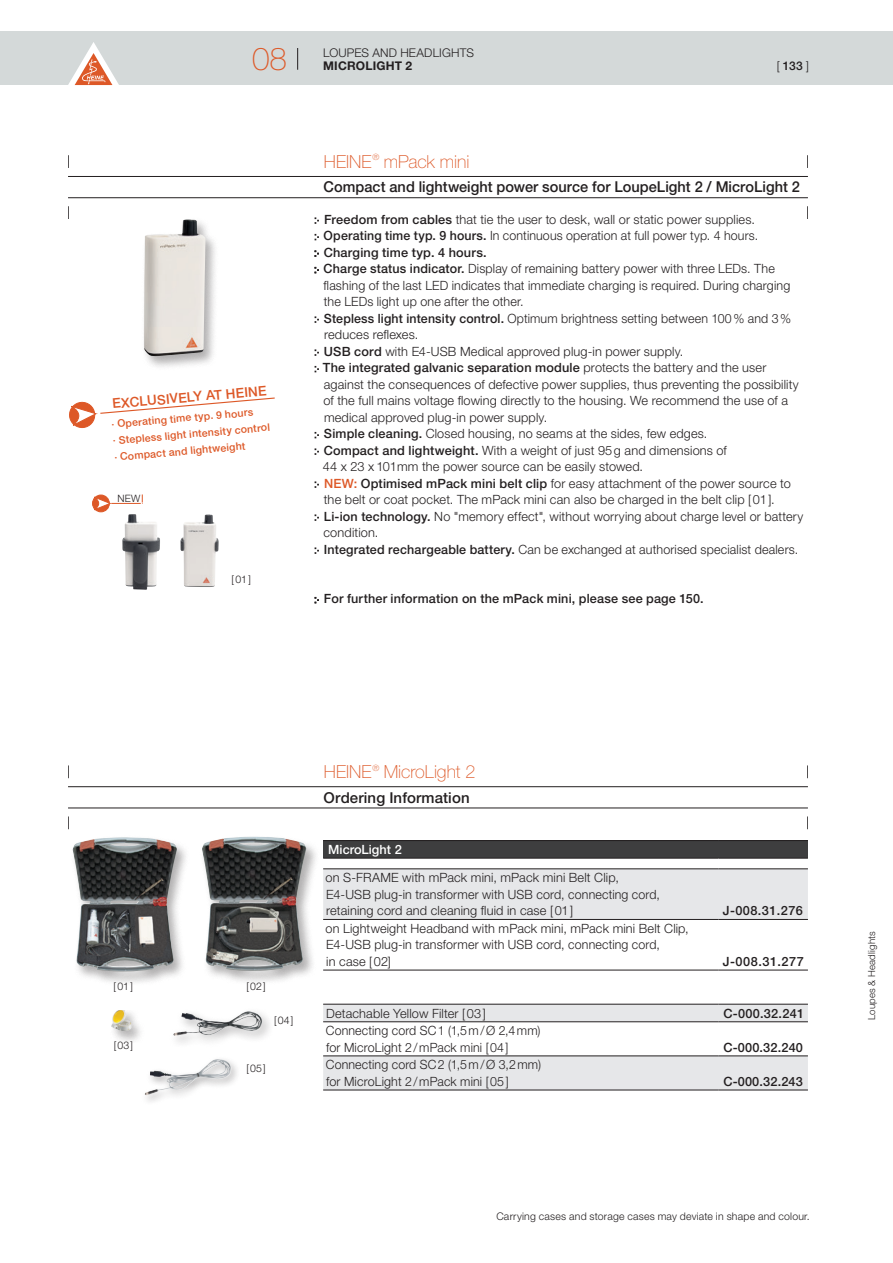
<style>
.page{position:relative;width:893px;height:1263px;background:#fff}
.page>*{position:absolute;margin:0;border:0;box-sizing:border-box;transform-origin:0 0}
.t1{font:100 31.5px "Helvetica Neue LT Std";color:#dd5827}
.t2{font:100 18px "Helvetica Neue LT Std";color:#dd5827}
.t3{font:500 15px "Helvetica Neue LT Std";letter-spacing:.005em;color:#231f20}
.t4{font:500 13.5px "Helvetica Neue LT Std";color:#dd5827}
.t5{font:300 12.75px/16.5px "Helvetica Neue LT Std";letter-spacing:.01em;color:#231f20}
.t6{font:500 12.75px "Helvetica Neue LT Std";letter-spacing:.015em;color:#231f20}
.t7{font:500 12.75px "Helvetica Neue LT Std";color:#fff}
.t8{font:300 12px "Helvetica Neue LT Std";letter-spacing:.015em;color:#231f20}
.t9{font:700 12px "Helvetica Neue LT Std";letter-spacing:.02em;color:#231f20}
.t10{font:500 12px "Helvetica Neue LT Std";color:#231f20}
.t11{font:300 10.5px "Helvetica Neue LT Std";letter-spacing:.02em;color:#231f20}
.t12{font:500 10.5px/16.5px "Helvetica Neue LT Std";color:#dd5827}
.t13{font:300 10.2px "Helvetica Neue LT Std";color:#231f20}
.t14{font:300 9.75px "Helvetica Neue LT Std";letter-spacing:.02em;color:#231f20}
.s1{font-weight:300}
.s2{font-weight:500}
.s3{font-weight:500;color:#dd5827}
</style>
<div class="page">
<div style="left:0;top:32px;width:893px;height:53px;background:#d4d9d9"></div>
<svg style="left:297px;top:48px;width:1px;height:22px"></svg>
<svg style="left:68px;top:42px;width:51px;height:43px"></svg>
<div style="left:110px;top:1010px;width:35px;height:32px;background:#231f20;opacity:.35"></div>
<img style="left:111px;top:1010px;width:21px;height:21px">
<div style="left:70px;top:835px;width:121px;height:151px;background:#231f20;opacity:.35"></div>
<img style="left:73px;top:837px;width:101px;height:134px">
<div style="left:199px;top:835px;width:121px;height:150px;background:#231f20;opacity:.35"></div>
<img style="left:202px;top:837px;width:101px;height:134px">
<div style="left:141px;top:218px;width:78px;height:153px;background:#231f20;opacity:.35"></div>
<img style="left:144px;top:219px;width:61px;height:137px">
<div style="left:168px;top:1007px;width:107px;height:42px;background:#231f20;opacity:.35"></div>
<img style="left:173px;top:1011px;width:89px;height:25px">
<div style="left:140px;top:1055px;width:101px;height:51px;background:#231f20;opacity:.35"></div>
<img style="left:145px;top:1059px;width:86px;height:36px">
<img style="left:180px;top:514px;width:39px;height:73px">
<img style="left:122px;top:514px;width:38px;height:76px">
<hr style="left:68px;top:786px;width:740px;height:1px;background:#231f20">
<hr style="left:68px;top:808px;width:740px;height:1px;background:#231f20">
<svg style="left:68px;top:765px;width:1px;height:13px"></svg>
<svg style="left:68px;top:816px;width:1px;height:13px"></svg>
<svg style="left:807px;top:765px;width:1px;height:13px"></svg>
<svg style="left:807px;top:816px;width:1px;height:13px"></svg>
<div style="left:323px;top:840px;width:485px;height:18px;background:#3e3e3f"></div>
<svg style="left:323px;top:869px;width:485px;height:152px"></svg>
<svg style="left:323px;top:1022px;width:485px;height:68px"></svg>
<hr style="left:323px;top:858px;width:396px;height:1px;background:#231f20">
<hr style="left:719px;top:858px;width:89px;height:1px;background:#231f20">
<hr style="left:323px;top:868px;width:396px;height:1px;background:#231f20">
<hr style="left:323px;top:919px;width:396px;height:1px;background:#231f20">
<hr style="left:323px;top:970px;width:396px;height:1px;background:#231f20">
<hr style="left:323px;top:1004px;width:396px;height:1px;background:#231f20">
<hr style="left:719px;top:868px;width:89px;height:1px;background:#231f20">
<hr style="left:719px;top:919px;width:89px;height:1px;background:#231f20">
<hr style="left:719px;top:970px;width:89px;height:1px;background:#231f20">
<hr style="left:719px;top:1004px;width:89px;height:1px;background:#231f20">
<hr style="left:719px;top:1021px;width:89px;height:1px;background:#231f20">
<hr style="left:719px;top:1056px;width:89px;height:1px;background:#231f20">
<hr style="left:719px;top:1090px;width:89px;height:1px;background:#231f20">
<hr style="left:323px;top:1021px;width:396px;height:1px;background:#231f20">
<hr style="left:323px;top:1056px;width:396px;height:1px;background:#231f20">
<hr style="left:323px;top:1090px;width:396px;height:1px;background:#231f20">
<hr style="left:323px;top:840px;width:396px;height:1px;background:#231f20">
<hr style="left:719px;top:840px;width:89px;height:1px;background:#231f20">
<hr style="left:68px;top:176px;width:740px;height:1px;background:#231f20">
<hr style="left:68px;top:197px;width:740px;height:1px;background:#231f20">
<svg style="left:68px;top:155px;width:1px;height:13px"></svg>
<svg style="left:68px;top:206px;width:1px;height:13px"></svg>
<svg style="left:807px;top:155px;width:1px;height:13px"></svg>
<svg style="left:807px;top:206px;width:1px;height:13px"></svg>
<svg style="left:315px;top:217px;width:4px;height:7px"></svg>
<svg style="left:315px;top:234px;width:4px;height:6px"></svg>
<svg style="left:314px;top:250px;width:5px;height:7px"></svg>
<svg style="left:314px;top:267px;width:5px;height:6px"></svg>
<svg style="left:315px;top:316px;width:4px;height:7px"></svg>
<svg style="left:315px;top:349px;width:4px;height:7px"></svg>
<svg style="left:315px;top:366px;width:4px;height:6px"></svg>
<svg style="left:315px;top:432px;width:4px;height:6px"></svg>
<svg style="left:315px;top:448px;width:4px;height:7px"></svg>
<svg style="left:315px;top:481px;width:4px;height:7px"></svg>
<svg style="left:315px;top:514px;width:4px;height:7px"></svg>
<svg style="left:315px;top:547px;width:4px;height:7px"></svg>
<svg style="left:315px;top:597px;width:4px;height:6px"></svg>
<div style="left:92px;top:495px;width:18px;height:17px;border:1px solid #dd5827;border-radius:50%"></div>
<svg style="left:94px;top:497px;width:17px;height:13px"></svg>
<hr style="left:111px;top:503px;width:30px;height:1px;background:#dd5827">
<svg style="left:69px;top:397px;width:206px;height:31px"></svg>
<h1 class="t1" style="left:252px;top:41px;width:36px">08</h1>
<p class="t4" style="left:112px;top:396px;width:156px;rotate:-5deg">EXCLUSIVELY AT HEINE</p>
<p class="t12" style="left:111px;top:416px;width:159px;rotate:-5deg">· Operating time typ. 9 hours<br>· Stepless light intensity control · Compact and lightweight</p>
<p class="t13" style="left:117px;top:492px;width:24px">NEW</p>
<p class="t11" style="left:232px;top:573px;width:21px">[01]</p>
<p class="t8" style="left:323px;top:45px;width:152px">LOUPES AND HEADLIGHTS</p>
<p class="t9" style="left:323px;top:58px;width:91px">MICROLIGHT 2</p>
<h2 class="t2" style="left:324px;top:151px;width:147px">HEINE<sup>®</sup> mPack mini</h2>
<p class="t10" style="left:777px;top:58px;width:34px"><span class="s1">[</span> 133 <span class="s1">]</span></p>
<p class="t3" style="left:324px;top:178px;width:478px">Compact and lightweight power source for LoupeLight 2 / MicroLight 2</p>
<p class="t5" style="left:323px;top:211px;width:482px"><span class="s2">Freedom from cables</span> that tie the user to desk, wall or static power supplies.<br><span class="s2">Operating time typ. 9 hours.</span> In continuous operation at full power typ. 4 hours.<br><span class="s2">Charging time typ. 4 hours.<br>Charge status indicator.</span> Display of remaining battery power with three LEDs. The flashing of the last LED indicates that immediate charging is required. During charging the LEDs light up one after the other.<br><span class="s2">Stepless light intensity control.</span> Optimum brightness setting between 100% and 3% reduces reflexes.<br><span class="s2">USB cord</span> with E4-USB Medical approved plug-in power supply.<br><span class="s2">The integrated galvanic separation module</span> protects the battery and the user against the consequences of defective power supplies, thus preventing the possibility of the full mains voltage flowing directly to the housing. We recommend the use of a medical approved plug-in power supply.<br><span class="s2">Simple cleaning.</span> Closed housing, no seams at the sides, few edges.<br><span class="s2">Compact and lightweight.</span> With a weight of just 95g and dimensions of<br>44 x 23 x 101mm the power source can be easily stowed.<br><span class="s3">NEW:</span> <span class="s2">Optimised mPack mini belt clip</span> for easy attachment of the power source to the belt or coat pocket. The mPack mini can also be charged in the belt clip [01].<br><span class="s2">Li-ion technology.</span> No "memory effect", without worrying about charge level or battery condition.<br><span class="s2">Integrated rechargeable battery.</span> Can be exchanged at authorised specialist dealers.</p>
<p class="t6" style="left:324px;top:591px;width:381px">For further information on the mPack mini, please see page 150.</p>
<p class="t11" style="left:114px;top:980px;width:21px">[01]</p>
<p class="t11" style="left:246px;top:980px;width:21px">[02]</p>
<p class="t11" style="left:114px;top:1039px;width:21px">[03]</p>
<p class="t11" style="left:246px;top:1062px;width:21px">[05]</p>
<p class="t11" style="left:274px;top:1014px;width:21px">[04]</p>
<h2 class="t2" style="left:324px;top:762px;width:153px">HEINE<sup>®</sup> MicroLight 2</h2>
<p class="t3" style="left:324px;top:788px;width:148px">Ordering Information</p>
<p class="t7" style="left:328px;top:842px;width:75px">MicroLight 2</p>
<p class="t5" style="left:326px;top:869px;width:336px">on S-FRAME with mPack mini, mPack mini Belt Clip,<br>E4-USB plug-in transformer with USB cord, connecting cord, retaining cord and cleaning fluid in case [01]</p>
<p class="t5" style="left:326px;top:920px;width:365px">on Lightweight Headband with mPack mini, mPack mini Belt Clip,<br>E4-USB plug-in transformer with USB cord, connecting cord,<br>in case [02]</p>
<p class="t6" style="left:723px;top:903px;width:82px">J-008.31.276</p>
<p class="t6" style="left:723px;top:954px;width:83px">J-008.31.277</p>
<p class="t5" style="left:326px;top:1004px;width:161px">Detachable Yellow Filter [03]</p>
<p class="t6" style="left:723px;top:1005px;width:82px">C-000.32.241</p>
<p class="t5" style="left:326px;top:1022px;width:216px">Connecting cord SC1 (1,5m/Ø 2,4mm) for MicroLight 2/mPack mini [04]</p>
<p class="t6" style="left:723px;top:1039px;width:81px">C-000.32.240</p>
<p class="t5" style="left:326px;top:1056px;width:217px">Connecting cord SC2 (1,5m/Ø 3,2mm) for MicroLight 2/mPack mini [05]</p>
<p class="t6" style="left:723px;top:1073px;width:81px">C-000.32.243</p>
<p class="t11" style="left:496px;top:1210px;width:315px">Carrying cases and storage cases may deviate in shape and colour.</p>
<p class="t14" style="left:866px;top:1020px;width:90px;rotate:-90deg">Loupes &amp; Headlights</p>
</div>
